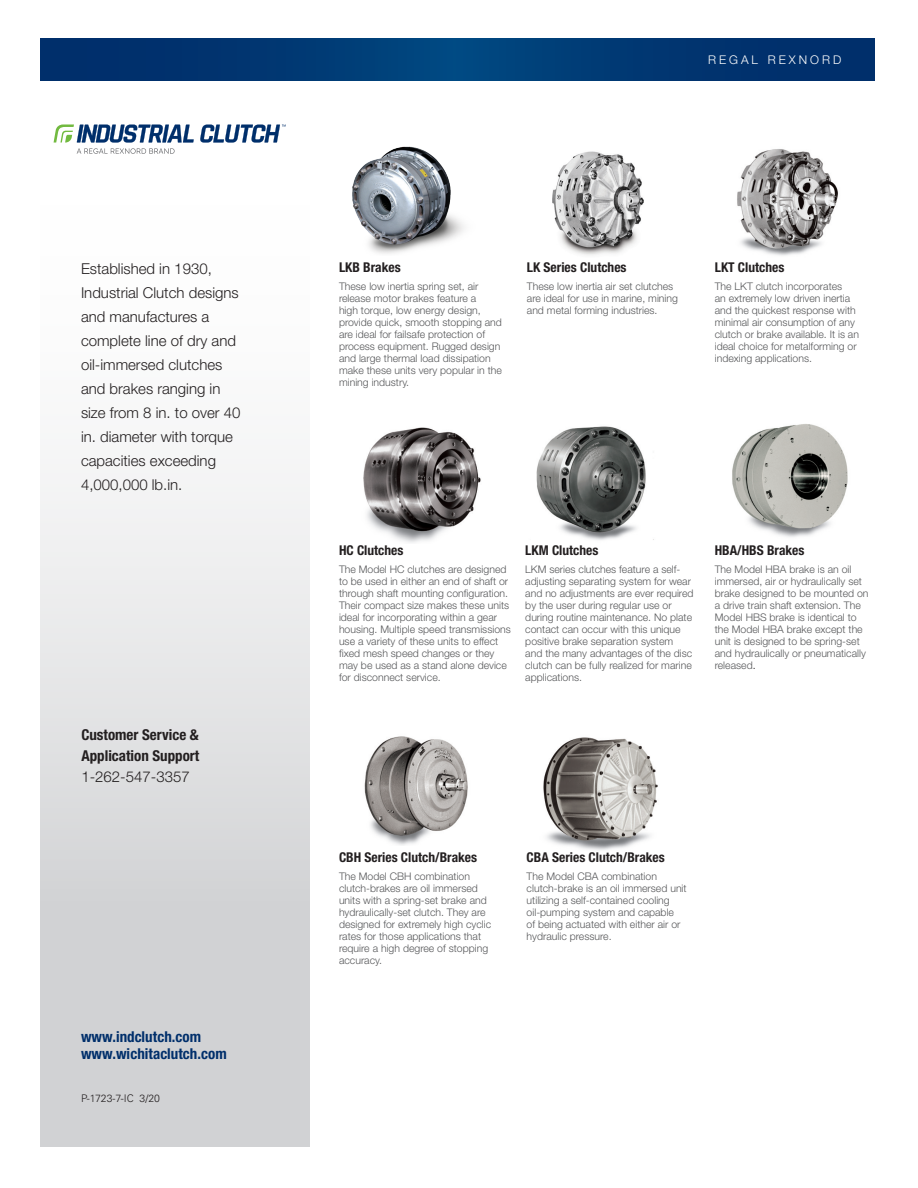
<style>
.page{position:relative;width:918px;height:1188px;background:#fff}
.page>*{position:absolute;margin:0;border:0;box-sizing:border-box;transform-origin:0 0}
._01-intro{font:300 15px/24px "Helvetica Neue LT Std";color:#231f20}
._02-Name{font:700 condensed 15px/21px "Helvetica Neue LT Std";color:#231f20;text-align:justify}
.address{font:700 condensed 15px "Helvetica Neue LT Std";letter-spacing:.005em;color:#002f6b}
._03-Body{font:700 condensed 13.5px "Helvetica Neue LT Std";color:#231f20}
._02-Name-2{font:700 condensed 13.5px "Helvetica Neue LT Std";color:#231f20}
.t1{font:300 12px "Helvetica Neue LT Std";letter-spacing:.25em;color:#fff}
._03-Body-2{font:300 10.5px/12px "Helvetica Neue LT Std";color:#57585a}
.P-Number_ETC{font:300 10.5px "Univers LT Std";color:#231f20}
.s1{font-weight:300;font-stretch:normal}
.s2{color:#231f20}
</style>
<div class="page">
<svg style="left:40px;top:39px;width:835px;height:41px;background:#003772"></svg>
<div style="left:40px;top:188px;width:270px;height:959px;background:#d1d2d4"></div>
<div style="left:37px;top:152px;width:278px;height:754px;background:linear-gradient(to bottom,#fff,#d7d8da)"></div>
<img style="left:552px;top:151px;width:92px;height:104px">
<img style="left:363px;top:427px;width:118px;height:116px">
<img style="left:536px;top:426px;width:118px;height:114px">
<img style="left:732px;top:424px;width:116px;height:113px">
<img style="left:543px;top:737px;width:115px;height:113px">
<img style="left:737px;top:149px;width:101px;height:107px">
<img style="left:352px;top:146px;width:112px;height:108px">
<img style="left:364px;top:736px;width:104px;height:109px">
<svg style="left:54px;top:124px;width:140px;height:30px"></svg>
<svg style="left:200px;top:125px;width:86px;height:18px"></svg>
<p class="_01-intro" style="left:81px;top:256px;width:161px">Established in 1930,<br>Industrial Clutch designs and manufactures a complete line of dry and oil-immersed clutches and brakes ranging in size from 8 in. to over 40 in. diameter with torque capacities exceeding<br>4,000,000 lb.in.</p>
<p class="_02-Name" style="left:81px;top:724px;width:119px">Customer Service &amp; Application Support <span class="s1">1-262-547-3357</span></p>
<p class="address" style="left:81px;top:1028px;width:122px">www.indclutch.com</p>
<p class="address" style="left:81px;top:1044px;width:147px">www.wichitaclutch.com</p>
<p class="P-Number_ETC" style="left:81px;top:1092px;width:54px">P-1723-7-IC</p>
<p class="P-Number_ETC" style="left:140px;top:1092px;width:22px">3/20</p>
<p class="t1" style="left:708px;top:52px;width:135px">REGAL REXNORD</p>
<p class="_02-Name-2" style="left:339px;top:259px;width:63px">LKB Brakes</p>
<p class="_03-Body-2" style="left:339px;top:280px;width:164px">These low inertia spring set, air release motor brakes feature a<br>high torque, low energy design, provide quick, smooth stopping and are ideal for failsafe protection of process equipment. Rugged design and large thermal load dissipation make these units very popular in the mining industry.</p>
<p class="_02-Name-2" style="left:527px;top:259px;width:101px">LK Series Clutches</p>
<p class="_03-Body-2" style="left:527px;top:280px;width:153px">These low inertia air set clutches are ideal for use in marine, mining and metal forming industries.</p>
<p class="_02-Name-2" style="left:715px;top:259px;width:71px">LKT Clutches</p>
<p class="_03-Body-2" style="left:715px;top:280px;width:146px">The LKT clutch incorporates<br>an extremely low driven inertia and the quickest response with minimal air consumption of any clutch or brake available. It is an ideal choice for metalforming or indexing applications.</p>
<p class="_03-Body" style="left:339px;top:542px;width:66px">HC Clutches</p>
<p class="_03-Body-2" style="left:339px;top:563px;width:173px">The Model HC clutches are designed to be used in either an end of shaft or through shaft mounting configuration.<br>Their compact size makes these units ideal for incorporating within a gear housing. Multiple speed transmissions use a variety of these units to effect fixed mesh speed changes or they may be used as a stand alone device for disconnect service.</p>
<p class="_03-Body" style="left:525px;top:542px;width:75px">LKM Clutches</p>
<p class="_03-Body-2" style="left:525px;top:563px;width:170px">LKM series clutches feature a self&shy;adjusting separating system for wear and no adjustments are ever required by the user during regular use or during routine maintenance. No plate contact can occur with this unique positive brake separation system<br>and the many advantages of the disc clutch can be fully realized for marine applications.</p>
<p class="_03-Body" style="left:715px;top:542px;width:91px">HBA/HBS Brakes</p>
<p class="_03-Body-2" style="left:715px;top:563px;width:155px">The Model HBA brake is an oil immersed, air or hydraulically set brake designed to be mounted on a drive train shaft extension. The<br>Model HBS brake is identical to the Model HBA brake except the unit is designed to be spring-set and hydraulically or pneumatically released<span class="s2">.</span></p>
<p class="_03-Body" style="left:339px;top:849px;width:140px">CBH Series Clutch/Brakes</p>
<p class="_03-Body-2" style="left:339px;top:870px;width:154px">The Model CBH combination clutch-brakes are oil immersed units with a spring-set brake and hydraulically-set clutch. They are designed for extremely high cyclic rates for those applications that require a high degree of stopping accuracy.</p>
<p class="_03-Body" style="left:527px;top:849px;width:140px">CBA Series Clutch/Brakes</p>
<p class="_03-Body-2" style="left:527px;top:870px;width:162px">The Model CBA combination clutch-brake is an oil immersed unit utilizing a self-contained cooling oil-pumping system and capable<br>of being actuated with either air or hydraulic pressure.</p>
</div>
